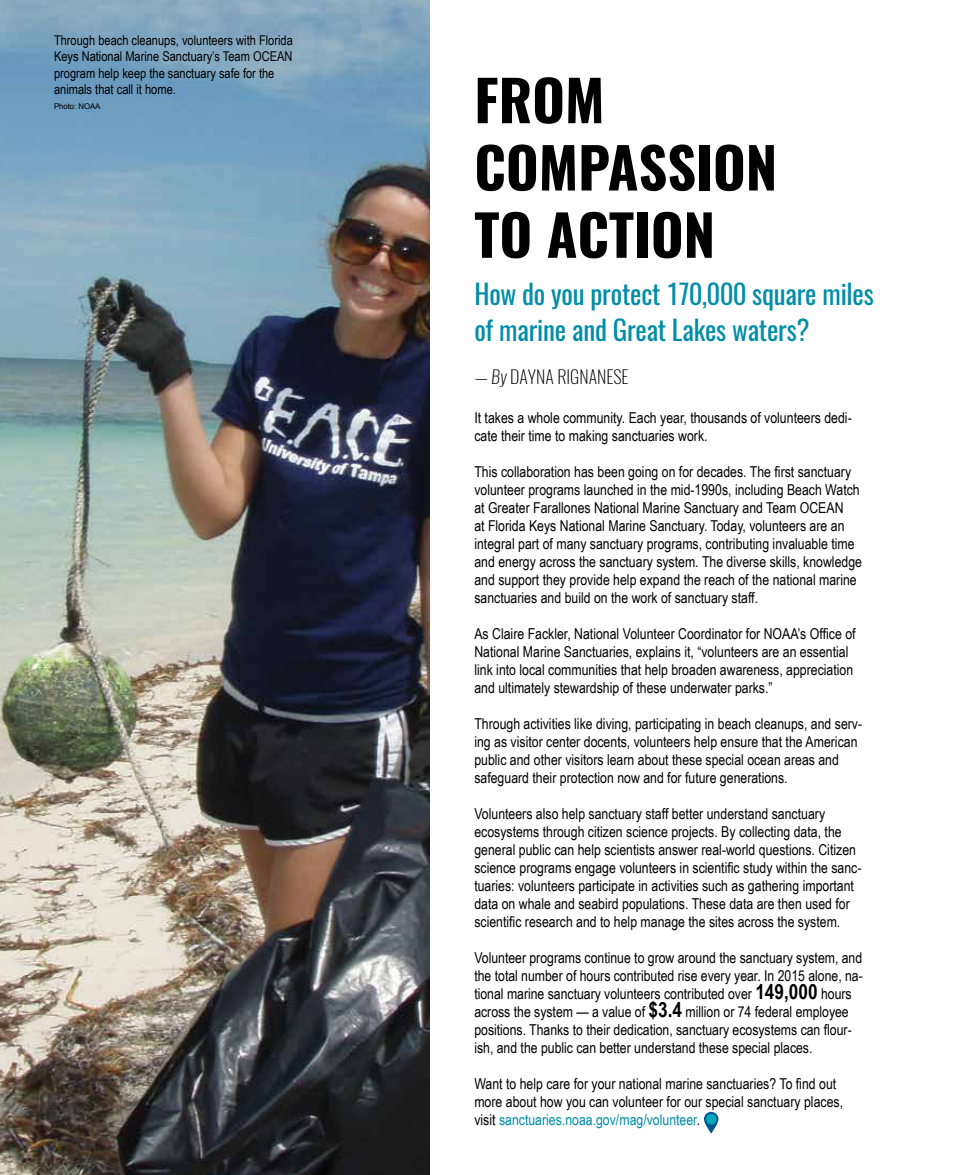
<style>
.page{position:relative;width:959px;height:1175px;background:#fff}
.page>*{position:absolute;margin:0;border:0;box-sizing:border-box;transform-origin:0 0}
.t1{font:700 56.1px/67.3px "Oswald";color:#000}
.t2{font:27px/36px "Oswald";letter-spacing:-.005em;color:#008da8}
.t3{font:200 18px "Oswald";color:#000}
.t4{font:15px/18px "Arial Narrow";color:#000}
.t5{font:13.5px/16.2px "Arial Narrow";color:#000}
.t6{font:7.8px "Arial";letter-spacing:-.01em;color:#000}
.s1{font-style:italic}
.s2{font-weight:700;font-size:21px}
.s3{color:#008da8}
</style>
<div class="page">
<img style="left:0;top:0;width:430px;height:1174px">
<svg style="left:704px;top:1111px;width:14px;height:22px"></svg>
<div style="left:705px;top:1113px;width:11px;height:11px;background:#02a6bd;border-radius:50%"></div>
<p class="t5" style="left:54px;top:32px;width:240px">Through beach cleanups, volunteers with Florida Keys National Marine Sanctuary’s Team OCEAN program help keep the sanctuary safe for the animals that call it home.</p>
<p class="t6" style="left:54px;top:101px;width:48px">Photo: NOAA</p>
<h1 class="t1" style="left:474px;top:69px;width:304px">FROM<br>COMPASSION<br>TO ACTION</h1>
<h2 class="t2" style="left:474px;top:276px;width:401px">How do you protect 170,000 square miles of marine and Great Lakes waters?</h2>
<p class="t3" style="left:474px;top:364px;width:156px"><span class="s1">— By</span> DAYNA RIGNANESE</p>
<p class="t4" style="left:474px;top:408px;width:379px">It takes a whole community. Each year, thousands of volunteers dedi&shy;cate their time to making sanctuaries work.</p>
<p class="t4" style="left:474px;top:462px;width:389px">This collaboration has been going on for decades. The first sanctuary volunteer programs launched in the mid-1990s, including Beach Watch at Greater Farallones National Marine Sanctuary and Team OCEAN<br>at Florida Keys National Marine Sanctuary. Today, volunteers are an integral part of many sanctuary programs, contributing invaluable time and energy across the sanctuary system. The diverse skills, knowledge and support they provide help expand the reach of the national marine sanctuaries and build on the work of sanctuary staff.</p>
<p class="t4" style="left:474px;top:624px;width:383px">As Claire Fackler, National Volunteer Coordinator for NOAA’s Office of National Marine Sanctuaries, explains it, “volunteers are an essential link into local communities that help broaden awareness, appreciation and ultimately stewardship of these underwater parks.”</p>
<p class="t4" style="left:474px;top:714px;width:389px">Through activities like diving, participating in beach cleanups, and serv&shy;ing as visitor center docents, volunteers help ensure that the American public and other visitors learn about these special ocean areas and safeguard their protection now and for future generations.</p>
<p class="t4" style="left:474px;top:804px;width:389px">Volunteers also help sanctuary staff better understand sanctuary ecosystems through citizen science projects. By collecting data, the general public can help scientists answer real-world questions. Citizen science programs engage volunteers in scientific study within the sanc&shy;tuaries: volunteers participate in activities such as gathering important data on whale and seabird populations. These data are then used for scientific research and to help manage the sites across the system.</p>
<p class="t4" style="left:474px;top:948px;width:390px">Volunteer programs continue to grow around the sanctuary system, and the total number of hours contributed rise every year. In 2015 alone, na&shy;tional marine sanctuary volunteers contributed over <span class="s2">149,000</span> hours across the system — a value of <span class="s2">$3.4</span> million or 74 federal employee positions. Thanks to their dedication, sanctuary ecosystems can flour&shy;ish, and the public can better understand these special places.</p>
<p class="t4" style="left:474px;top:1074px;width:370px">Want to help care for your national marine sanctuaries? To find out more about how you can volunteer for our special sanctuary places, visit <span class="s3">sanctuaries.noaa.gov/mag/volunteer</span>.</p>
</div>
